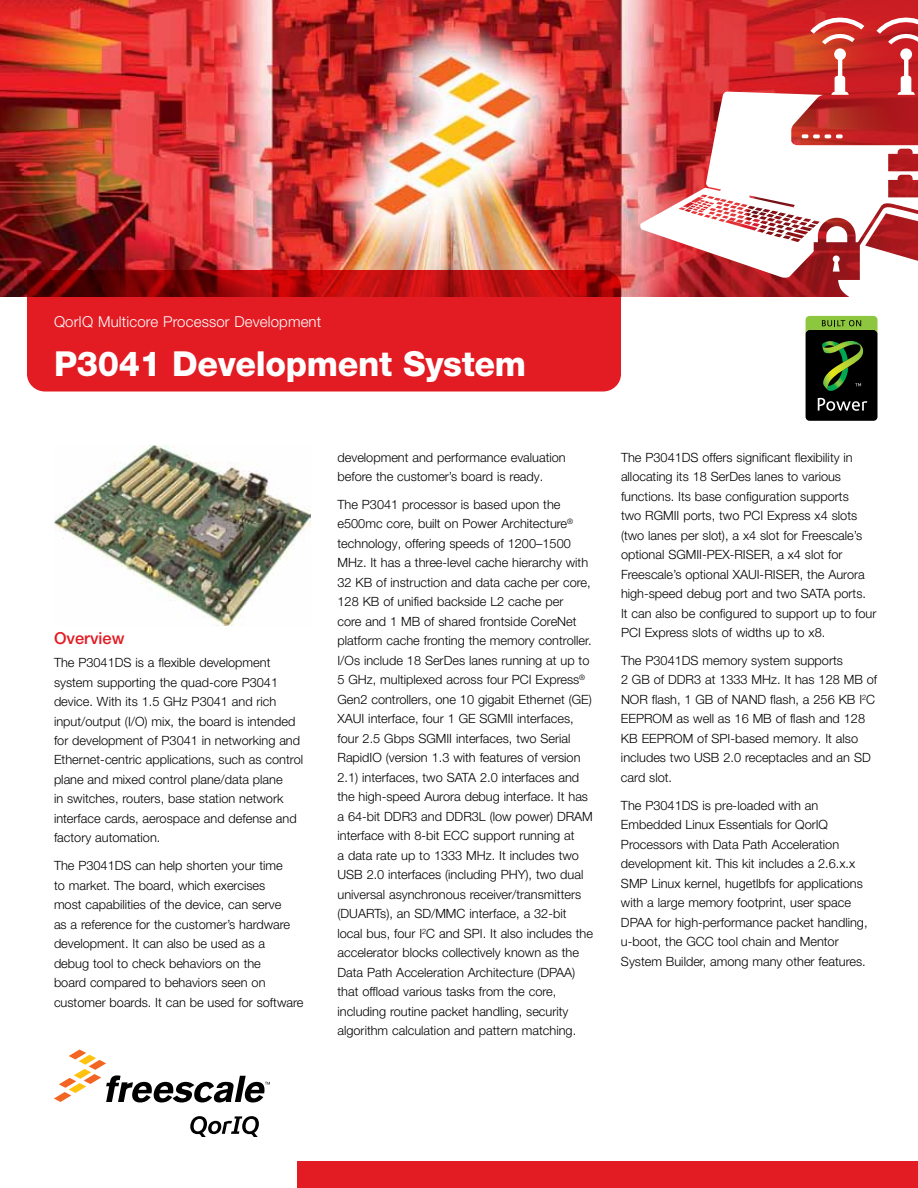
<style>
.page{position:relative;width:918px;height:1188px;background:#fff}
.page>*{position:absolute;margin:0;border:0;box-sizing:border-box;transform-origin:0 0}
.t1{font:800 34.5px "Helvetica Neue LT Pro";letter-spacing:-.01em;color:#fff}
.t2{font:500 16.5px "Helvetica Neue LT Pro";color:#e31b23}
.t3{font:300 15px "Helvetica Neue LT Pro";letter-spacing:.01em;color:#fff}
.t4{font:300 12.75px/19.5px "Helvetica Neue LT Pro";color:#000}
</style>
<div class="page">
<img style="left:0;top:0;width:268px;height:297px">
<img style="left:268px;top:0;width:650px;height:297px">
<div style="left:297px;top:1161px;width:621px;height:27px;background:#e31b23"></div>
<svg style="left:27px;top:270px;width:594px;height:122px;background:#d4181f"></svg>
<svg style="left:54px;top:1050px;width:216px;height:53px"></svg>
<svg style="left:190px;top:1116px;width:69px;height:21px"></svg>
<img style="left:54px;top:446px;width:256px;height:179px">
<svg style="left:810px;top:13px;width:54px;height:79px;background:#d55149"></svg>
<svg style="left:876px;top:13px;width:42px;height:79px"></svg>
<svg style="left:640px;top:92px;width:278px;height:193px"></svg>
<svg style="left:802px;top:134px;width:41px;height:4px"></svg>
<div style="left:806px;top:330px;width:72px;height:91px;background:#000;border-radius:4px"></div>
<svg style="left:818px;top:398px;width:49px;height:13px"></svg>
<svg style="left:806px;top:207px;width:112px;height:127px"></svg>
<svg style="left:822px;top:341px;width:42px;height:50px"></svg>
<p class="t3" style="left:54px;top:312px;width:269px">QorIQ Multicore Processor Development</p>
<h1 class="t1" style="left:54px;top:343px;width:474px">P3041 Development System</h1>
<p class="t2" style="left:54px;top:628px;width:72px">Overview</p>
<p class="t4" style="left:54px;top:652px;width:251px">The P3041DS is a flexible development system supporting the quad-core P3041 device. With its 1.5 GHz P3041 and rich input/output (I/O) mix, the board is intended for development of P3041 in networking and Ethernet-centric applications, such as control plane and mixed control plane/data plane<br>in switches, routers, base station network interface cards, aerospace and defense and factory automation.</p>
<p class="t4" style="left:54px;top:856px;width:251px">The P3041DS can help shorten your time<br>to market. The board, which exercises<br>most capabilities of the device, can serve<br>as a reference for the customer’s hardware development. It can also be used as a<br>debug tool to check behaviors on the<br>board compared to behaviors seen on customer boards. It can be used for software</p>
<p class="t4" style="left:337px;top:447px;width:230px">development and performance evaluation before the customer’s board is ready.</p>
<p class="t4" style="left:337px;top:494px;width:257px">The P3041 processor is based upon the e500mc core, built on Power Architecture<sup>® </sup>technology, offering speeds of 1200–1500<br>MHz. It has a three-level cache hierarchy with 32 KB of instruction and data cache per core, 128 KB of unified backside L2 cache per<br>core and 1 MB of shared frontside CoreNet platform cache fronting the memory controller.<br>I/Os include 18 SerDes lanes running at up to 5 GHz, multiplexed across four PCI Express<sup>® </sup>Gen2 controllers, one 10 gigabit Ethernet (GE)<br>XAUI interface, four 1 GE SGMII interfaces, four 2.5 Gbps SGMII interfaces, two Serial RapidIO (version 1.3 with features of version 2.1) interfaces, two SATA 2.0 interfaces and the high-speed Aurora debug interface. It has a 64-bit DDR3 and DDR3L (low power) DRAM interface with 8-bit ECC support running at<br>a data rate up to 1333 MHz. It includes two USB 2.0 interfaces (including PHY), two dual universal asynchronous receiver/transmitters (DUARTs), an SD/MMC interface, a 32-bit local bus, four I<sup>2</sup>C and SPI. It also includes the accelerator blocks collectively known as the Data Path Acceleration Architecture (DPAA) that offload various tasks from the core, including routine packet handling, security algorithm calculation and pattern matching.</p>
<p class="t4" style="left:621px;top:447px;width:257px">The P3041DS offers significant flexibility in allocating its 18 SerDes lanes to various functions. Its base configuration supports<br>two RGMII ports, two PCI Express x4 slots (two lanes per slot), a x4 slot for Freescale’s optional SGMII-PEX-RISER, a x4 slot for Freescale’s optional XAUI-RISER, the Aurora high-speed debug port and two SATA ports.<br>It can also be configured to support up to four PCI Express slots of widths up to x8.</p>
<p class="t4" style="left:621px;top:650px;width:258px">The P3041DS memory system supports<br>2 GB of DDR3 at 1333 MHz. It has 128 MB of NOR flash, 1 GB of NAND flash, a 256 KB I<sup>2</sup>C EEPROM as well as 16 MB of flash and 128<br>KB EEPROM of SPI-based memory. It also includes two USB 2.0 receptacles and an SD card slot.</p>
<p class="t4" style="left:621px;top:795px;width:248px">The P3041DS is pre-loaded with an Embedded Linux Essentials for QorIQ Processors with Data Path Acceleration development kit. This kit includes a 2.6.x.x SMP Linux kernel, hugetlbfs for applications with a large memory footprint, user space DPAA for high-performance packet handling, u-boot, the GCC tool chain and Mentor System Builder, among many other features.</p>
</div>
